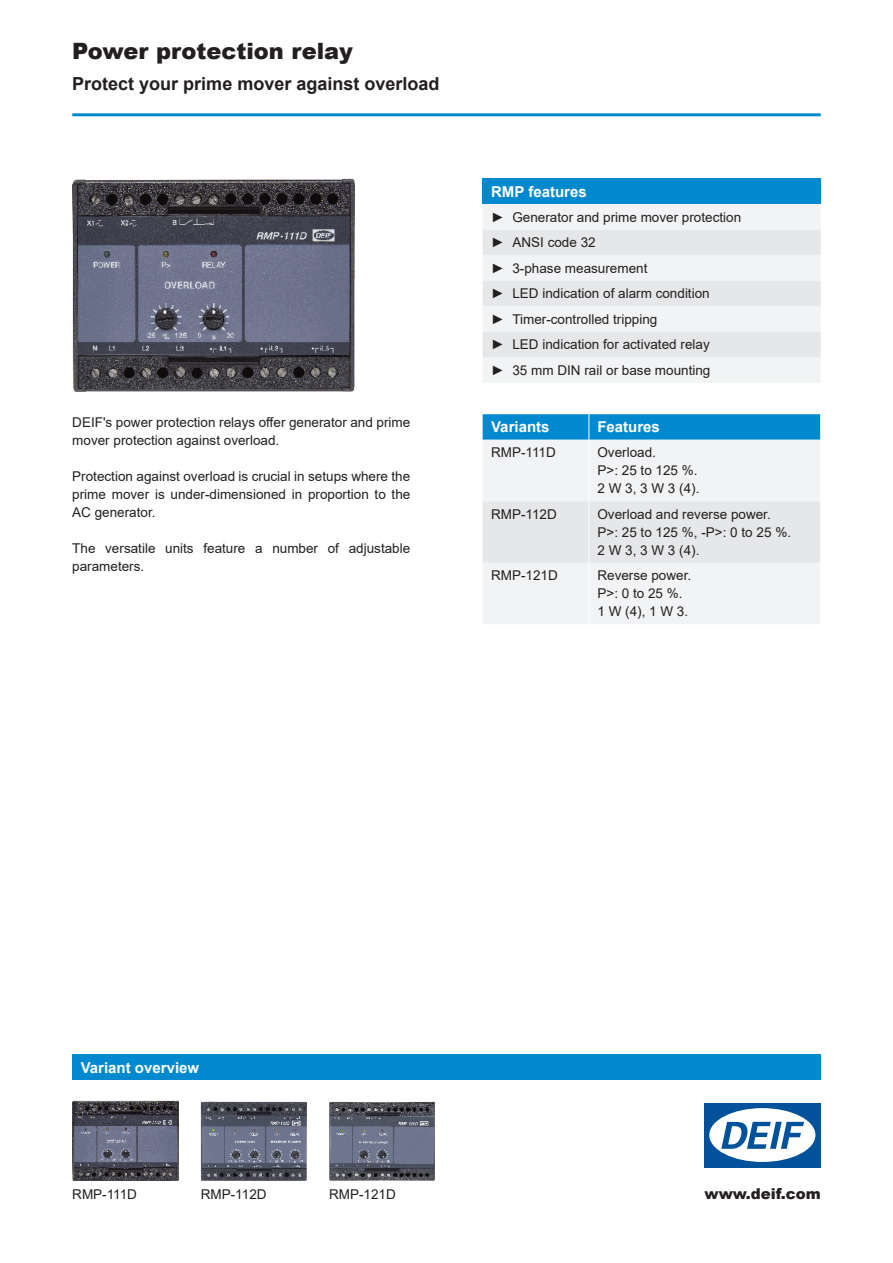
<style>
.page{position:relative;width:893px;height:1263px;background:#fff}
.page>*{position:absolute;margin:0;border:0;box-sizing:border-box;transform-origin:0 0}
.t1{font:900 22.5px "Arial";color:#231f20}
.t2{font:700 18px "Arial";color:#231f20}
.t3{font:700 15px "Arial";color:#fff}
.t4{font:900 15px "Arial";color:#231f20}
.t5{font:13.5px/18px "Arial";color:#231f20}
</style>
<div class="page">
<hr style="left:72px;top:113px;width:749px;height:3px;background:#0089cf">
<img style="left:72px;top:1101px;width:107px;height:80px">
<img style="left:201px;top:1101px;width:106px;height:80px">
<img style="left:329px;top:1101px;width:106px;height:80px">
<img style="left:72px;top:179px;width:283px;height:212px">
<div style="left:483px;top:179px;width:338px;height:25px;background:#0089cf"></div>
<div style="left:483px;top:204px;width:338px;height:178px;background:#f2f3f4"></div>
<svg style="left:483px;top:230px;width:338px;height:127px"></svg>
<div style="left:483px;top:440px;width:337px;height:184px;background:#f2f3f4"></div>
<div style="left:483px;top:501px;width:337px;height:62px;background:#e6e7e9"></div>
<svg style="left:483px;top:414px;width:338px;height:26px;background:#078cd0"></svg>
<hr style="left:589px;top:440px;width:1px;height:61px;background:#fff">
<hr style="left:589px;top:501px;width:1px;height:62px;background:#fff">
<hr style="left:589px;top:563px;width:1px;height:61px;background:#fff">
<div style="left:72px;top:1054px;width:749px;height:26px;background:#0089cf"></div>
<div style="left:704px;top:1103px;width:117px;height:64px;background:#01529a"></div>
<div style="left:709px;top:1108px;width:106px;height:54px;background:#fff;border-radius:50%"></div>
<svg style="left:721px;top:1122px;width:83px;height:27px"></svg>
<h1 class="t1" style="left:72px;top:34px;width:282px">Power protection relay</h1>
<h2 class="t2" style="left:72px;top:71px;width:369px">Protect your prime mover against overload</h2>
<p class="t5" style="left:72px;top:413px;width:340px">DEIF's power protection relays offer generator and prime mover protection against overload.</p>
<p class="t5" style="left:72px;top:467px;width:340px;text-align:justify">Protection against overload is crucial in setups where the prime mover is under-dimensioned in proportion to the AC generator.</p>
<p class="t5" style="left:72px;top:539px;width:339px">The versatile units feature a number of adjustable parameters.</p>
<p class="t3" style="left:491px;top:181px;width:97px">RMP features</p>
<p class="t5" style="left:491px;top:204px;width:252px;line-height:25.5px">► Generator and prime mover protection ► ANSI code 32<br>► 3-phase measurement<br>► LED indication of alarm condition<br>► Timer-controlled tripping<br>► LED indication for activated relay<br>► 35 mm DIN rail or base mounting</p>
<p class="t3" style="left:491px;top:417px;width:60px">Variants</p>
<p class="t3" style="left:597px;top:417px;width:64px">Features</p>
<p class="t5" style="left:491px;top:443px;width:66px">RMP-111D</p>
<p class="t5" style="left:597px;top:443px;width:104px">Overload.<br>P&gt;: 25 to 125 %.<br>2 W 3, 3 W 3 (4).</p>
<p class="t5" style="left:491px;top:505px;width:67px">RMP-112D</p>
<p class="t5" style="left:597px;top:505px;width:195px">Overload and reverse power.<br>P&gt;: 25 to 125 %, -P&gt;: 0 to 25 %.<br>2 W 3, 3 W 3 (4).</p>
<p class="t5" style="left:491px;top:566px;width:68px">RMP-121D</p>
<p class="t5" style="left:597px;top:566px;width:95px">Reverse power.<br>P&gt;: 0 to 25 %.<br>1 W (4), 1 W 3.</p>
<p class="t3" style="left:81px;top:1057px;width:120px">Variant overview</p>
<p class="t5" style="left:72px;top:1185px;width:66px">RMP-111D</p>
<p class="t5" style="left:201px;top:1185px;width:67px">RMP-112D</p>
<p class="t5" style="left:329px;top:1185px;width:68px">RMP-121D</p>
<p class="t4" style="left:704px;top:1183px;width:118px">www.deif.com</p>
</div>
